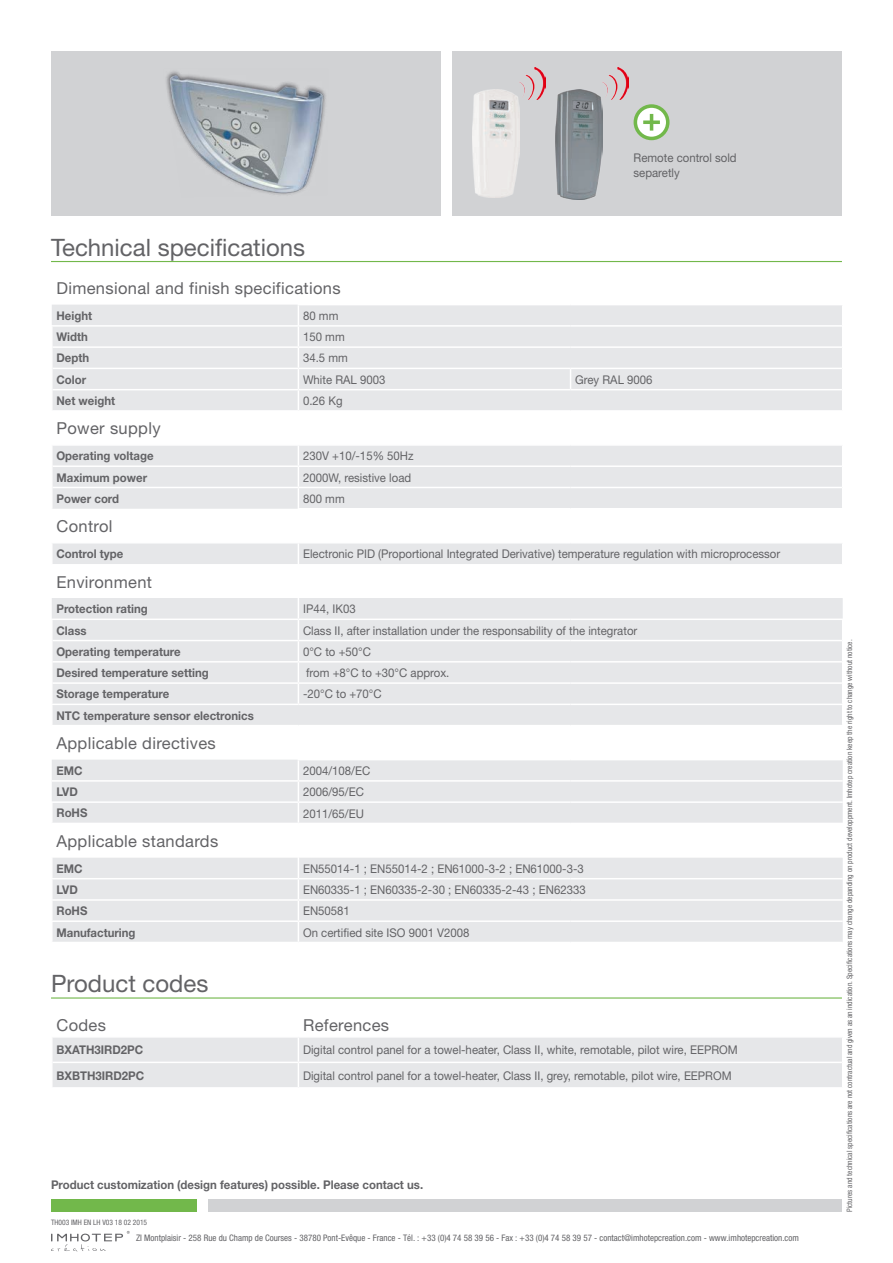
<style>
.page{position:relative;width:893px;height:1263px;background:#fff}
.page>*{position:absolute;margin:0;border:0;box-sizing:border-box;transform-origin:0 0}
.t1{font:24px "Helvetica Neue";color:#636366}
.t2{font:16.5px "Helvetica Neue";letter-spacing:.02em;color:#636366}
.t3{font:12px/14.4px "Helvetica Neue";color:#636366;scale:.95 1}
.t4{font:700 12px "Helvetica Neue";color:#636366;scale:.95 1}
.t5{font:condensed 9px "Helvetica Neue";color:#636366}
.t6{font:condensed 7.5px "Helvetica Neue";color:#636366}
</style>
<div class="page">
<div style="left:51px;top:1199px;width:146px;height:13px;background:#72b84b"></div>
<div style="left:208px;top:1199px;width:634px;height:13px;background:#d1d2d4"></div>
<svg style="left:51px;top:1231px;width:79px;height:20px"></svg>
<svg style="left:52px;top:305px;width:791px;height:420px;fill:#e6e7e9"></svg>
<hr style="left:53px;top:346px;width:245px;height:2px;background:#fff">
<hr style="left:53px;top:368px;width:245px;height:1px;background:#fff">
<hr style="left:298px;top:368px;width:273px;height:1px;background:#fff">
<hr style="left:571px;top:368px;width:271px;height:1px;background:#fff">
<hr style="left:53px;top:389px;width:245px;height:1px;background:#fff">
<hr style="left:298px;top:389px;width:273px;height:1px;background:#fff">
<hr style="left:571px;top:389px;width:271px;height:1px;background:#fff">
<hr style="left:51px;top:410px;width:247px;height:2px;background:#fff">
<hr style="left:298px;top:410px;width:273px;height:2px;background:#fff">
<hr style="left:571px;top:410px;width:272px;height:2px;background:#fff">
<hr style="left:51px;top:347px;width:2px;height:21px;background:#fff">
<hr style="left:51px;top:368px;width:2px;height:22px;background:#fff">
<svg style="left:570px;top:369px;width:1px;height:20px"></svg>
<hr style="left:51px;top:390px;width:2px;height:20px;background:#fff">
<hr style="left:51px;top:325px;width:248px;height:2px;background:#fff">
<hr style="left:51px;top:327px;width:2px;height:20px;background:#fff">
<svg style="left:298px;top:543px;width:1px;height:21px"></svg>
<hr style="left:53px;top:465px;width:245px;height:2px;background:#fff">
<hr style="left:53px;top:487px;width:245px;height:1px;background:#fff">
<hr style="left:51px;top:466px;width:2px;height:21px;background:#fff">
<hr style="left:51px;top:487px;width:2px;height:22px;background:#fff">
<svg style="left:298px;top:446px;width:1px;height:62px"></svg>
<hr style="left:299px;top:444px;width:272px;height:2px;background:#fff">
<hr style="left:571px;top:444px;width:272px;height:2px;background:#fff">
<hr style="left:299px;top:542px;width:272px;height:1px;background:#fff">
<hr style="left:571px;top:542px;width:272px;height:1px;background:#fff">
<hr style="left:51px;top:444px;width:248px;height:2px;background:#fff">
<hr style="left:51px;top:446px;width:2px;height:20px;background:#fff">
<hr style="left:51px;top:542px;width:248px;height:1px;background:#fff">
<hr style="left:51px;top:543px;width:2px;height:21px;background:#fff">
<svg style="left:842px;top:543px;width:1px;height:21px"></svg>
<hr style="left:51px;top:618px;width:247px;height:2px;background:#fff">
<hr style="left:51px;top:620px;width:2px;height:20px;background:#fff">
<hr style="left:298px;top:618px;width:273px;height:2px;background:#fff">
<hr style="left:571px;top:618px;width:272px;height:2px;background:#fff">
<hr style="left:51px;top:640px;width:2px;height:22px;background:#fff">
<hr style="left:51px;top:662px;width:2px;height:21px;background:#fff">
<hr style="left:51px;top:683px;width:2px;height:21px;background:#fff">
<svg style="left:298px;top:598px;width:1px;height:106px"></svg>
<hr style="left:51px;top:705px;width:2px;height:20px;background:#fff">
<svg style="left:842px;top:620px;width:1px;height:105px"></svg>
<hr style="left:53px;top:640px;width:245px;height:1px;background:#fff">
<hr style="left:298px;top:640px;width:273px;height:1px;background:#fff">
<hr style="left:571px;top:640px;width:271px;height:1px;background:#fff">
<hr style="left:53px;top:661px;width:245px;height:1px;background:#fff">
<hr style="left:298px;top:661px;width:273px;height:1px;background:#fff">
<hr style="left:571px;top:661px;width:271px;height:1px;background:#fff">
<hr style="left:53px;top:682px;width:245px;height:2px;background:#fff">
<hr style="left:298px;top:682px;width:273px;height:2px;background:#fff">
<hr style="left:571px;top:682px;width:271px;height:2px;background:#fff">
<svg style="left:842px;top:446px;width:1px;height:62px"></svg>
<hr style="left:298px;top:465px;width:273px;height:2px;background:#fff">
<hr style="left:571px;top:465px;width:271px;height:2px;background:#fff">
<hr style="left:298px;top:487px;width:273px;height:1px;background:#fff">
<hr style="left:571px;top:487px;width:271px;height:1px;background:#fff">
<hr style="left:298px;top:508px;width:273px;height:1px;background:#fff">
<hr style="left:571px;top:508px;width:272px;height:1px;background:#fff">
<svg style="left:298px;top:305px;width:1px;height:105px"></svg>
<svg style="left:52px;top:760px;width:791px;height:182px"></svg>
<svg style="left:842px;top:305px;width:1px;height:105px"></svg>
<hr style="left:299px;top:325px;width:272px;height:2px;background:#fff">
<hr style="left:571px;top:325px;width:271px;height:2px;background:#fff">
<hr style="left:298px;top:346px;width:273px;height:2px;background:#fff">
<hr style="left:571px;top:346px;width:271px;height:2px;background:#fff">
<hr style="left:51px;top:704px;width:247px;height:1px;background:#fff">
<hr style="left:298px;top:704px;width:273px;height:1px;background:#fff">
<hr style="left:571px;top:704px;width:272px;height:1px;background:#fff">
<hr style="left:51px;top:261px;width:791px;height:1px;background:#72b84b">
<hr style="left:51px;top:997px;width:791px;height:1px;background:#72b84b">
<div style="left:52px;top:1038px;width:790px;height:49px;background:#e6e7e9"></div>
<div style="left:51px;top:51px;width:390px;height:164px;background:#d1d2d4"></div>
<div style="left:452px;top:51px;width:390px;height:164px;background:#d1d2d4"></div>
<svg style="left:635px;top:106px;width:33px;height:32px"></svg>
<div style="left:634px;top:104px;width:35px;height:36px;border:4px solid #72b84b;border-radius:50%"></div>
<svg style="left:643px;top:114px;width:17px;height:17px"></svg>
<img style="left:519px;top:67px;width:26px;height:32px">
<img style="left:603px;top:67px;width:26px;height:32px">
<img style="left:472px;top:89px;width:47px;height:108px">
<img style="left:556px;top:89px;width:47px;height:110px">
<img style="left:166px;top:71px;width:160px;height:124px">
<p class="t1" style="left:51px;top:233px;width:256px">Technical specifications</p>
<p class="t3" style="left:634px;top:151px;width:110px">Remote control sold separetly</p>
<p class="t2" style="left:56px;top:278px;width:286px">Dimensional and finish specifications</p>
<p class="t4" style="left:56px;top:308px;width:39px">Height</p>
<p class="t3" style="left:303px;top:308px;width:39px">80 mm</p>
<p class="t4" style="left:56px;top:329px;width:35px">Width</p>
<p class="t3" style="left:303px;top:330px;width:45px">150 mm</p>
<p class="t4" style="left:56px;top:351px;width:36px">Depth</p>
<p class="t3" style="left:303px;top:351px;width:49px">34.5 mm</p>
<p class="t4" style="left:56px;top:372px;width:33px">Color</p>
<p class="t3" style="left:303px;top:372px;width:88px">White RAL 9003</p>
<p class="t3" style="left:575px;top:372px;width:83px">Grey RAL 9006</p>
<p class="t4" style="left:56px;top:393px;width:63px">Net weight</p>
<p class="t3" style="left:303px;top:393px;width:43px">0.26 Kg</p>
<p class="t2" style="left:56px;top:419px;width:106px">Power supply</p>
<p class="t4" style="left:56px;top:449px;width:104px">Operating voltage</p>
<p class="t3" style="left:303px;top:449px;width:118px">230V +10/-15% 50Hz</p>
<p class="t4" style="left:56px;top:470px;width:97px">Maximum power</p>
<p class="t3" style="left:303px;top:470px;width:115px">2000W, resistive load</p>
<p class="t4" style="left:56px;top:491px;width:67px">Power cord</p>
<p class="t3" style="left:303px;top:491px;width:45px">800 mm</p>
<p class="t2" style="left:56px;top:516px;width:58px">Control</p>
<p class="t4" style="left:56px;top:546px;width:72px">Control type</p>
<p class="t3" style="left:303px;top:546px;width:504px">Electronic PID (Proportional Integrated Derivative) temperature regulation with microprocessor</p>
<p class="t2" style="left:56px;top:572px;width:97px">Environment</p>
<p class="t4" style="left:56px;top:602px;width:98px">Protection rating</p>
<p class="t3" style="left:303px;top:602px;width:57px">IP44, IK03</p>
<p class="t4" style="left:56px;top:623px;width:33px">Class</p>
<p class="t3" style="left:303px;top:623px;width:353px">Class II, after installation under the responsability of the integrator</p>
<p class="t4" style="left:56px;top:644px;width:132px">Operating temperature</p>
<p class="t3" style="left:303px;top:644px;width:73px">0°C to +50°C</p>
<p class="t4" style="left:56px;top:665px;width:162px">Desired temperature setting</p>
<p class="t3" style="left:306px;top:665px;width:152px">from +8°C to +30°C approx.</p>
<p class="t4" style="left:56px;top:687px;width:120px">Storage temperature</p>
<p class="t3" style="left:303px;top:687px;width:84px">-20°C to +70°C</p>
<p class="t4" style="left:56px;top:708px;width:209px">NTC temperature sensor electronics</p>
<p class="t2" style="left:56px;top:733px;width:161px">Applicable directives</p>
<p class="t4" style="left:56px;top:763px;width:29px">EMC</p>
<p class="t3" style="left:303px;top:763px;width:72px">2004/108/EC</p>
<p class="t4" style="left:56px;top:784px;width:24px">LVD</p>
<p class="t3" style="left:303px;top:785px;width:66px">2006/95/EC</p>
<p class="t4" style="left:56px;top:806px;width:34px">RoHS</p>
<p class="t3" style="left:303px;top:806px;width:66px">2011/65/EU</p>
<p class="t2" style="left:56px;top:831px;width:163px">Applicable standards</p>
<p class="t4" style="left:56px;top:861px;width:29px">EMC</p>
<p class="t3" style="left:303px;top:861px;width:297px">EN55014-1 ; EN55014-2 ; EN61000-3-2 ; EN61000-3-3</p>
<p class="t4" style="left:56px;top:882px;width:24px">LVD</p>
<p class="t3" style="left:303px;top:882px;width:299px">EN60335-1 ; EN60335-2-30 ; EN60335-2-43 ; EN62333</p>
<p class="t4" style="left:56px;top:903px;width:34px">RoHS</p>
<p class="t3" style="left:303px;top:904px;width:51px">EN50581</p>
<p class="t4" style="left:56px;top:925px;width:85px">Manufacturing</p>
<p class="t3" style="left:303px;top:925px;width:177px">On certified site ISO 9001 V2008</p>
<p class="t1" style="left:51px;top:969px;width:159px">Product codes</p>
<p class="t2" style="left:56px;top:1015px;width:51px">Codes</p>
<p class="t2" style="left:303px;top:1015px;width:88px">References</p>
<p class="t4" style="left:56px;top:1042px;width:93px">BXATH3IRD2PC</p>
<p class="t3" style="left:303px;top:1043px;width:459px">Digital control panel for a towel-heater, Class II, white, remotable, pilot wire, EEPROM</p>
<p class="t4" style="left:56px;top:1068px;width:94px">BXBTH3IRD2PC</p>
<p class="t3" style="left:303px;top:1068px;width:453px">Digital control panel for a towel-heater, Class II, grey, remotable, pilot wire, EEPROM</p>
<p class="t4" style="left:51px;top:1177px;width:393px">Product customization (design features) possible. Please contact us.</p>
<p class="t6" style="left:51px;top:1218px;width:98px">TH003 IMH EN LH V03 18 02 2015</p>
<p class="t5" style="left:136px;top:1233px;width:664px">ZI Montplaisir - 258 Rue du Champ de Courses - 38780 Pont-Evêque - France - Tél. : +33 (0)4 74 58 39 56 - Fax : +33 (0)4 74 58 39 57 - contact@imhotepcreation.com - www.imhotepcreation.com</p>
<p class="t6" style="left:845px;top:1212px;width:574px;rotate:-90deg">Pictures and technical specifications are not contractual and given as an indication. Specifications may change depanding on product developpment. Imhotep creation keep the right to change without notice.</p>
</div>
